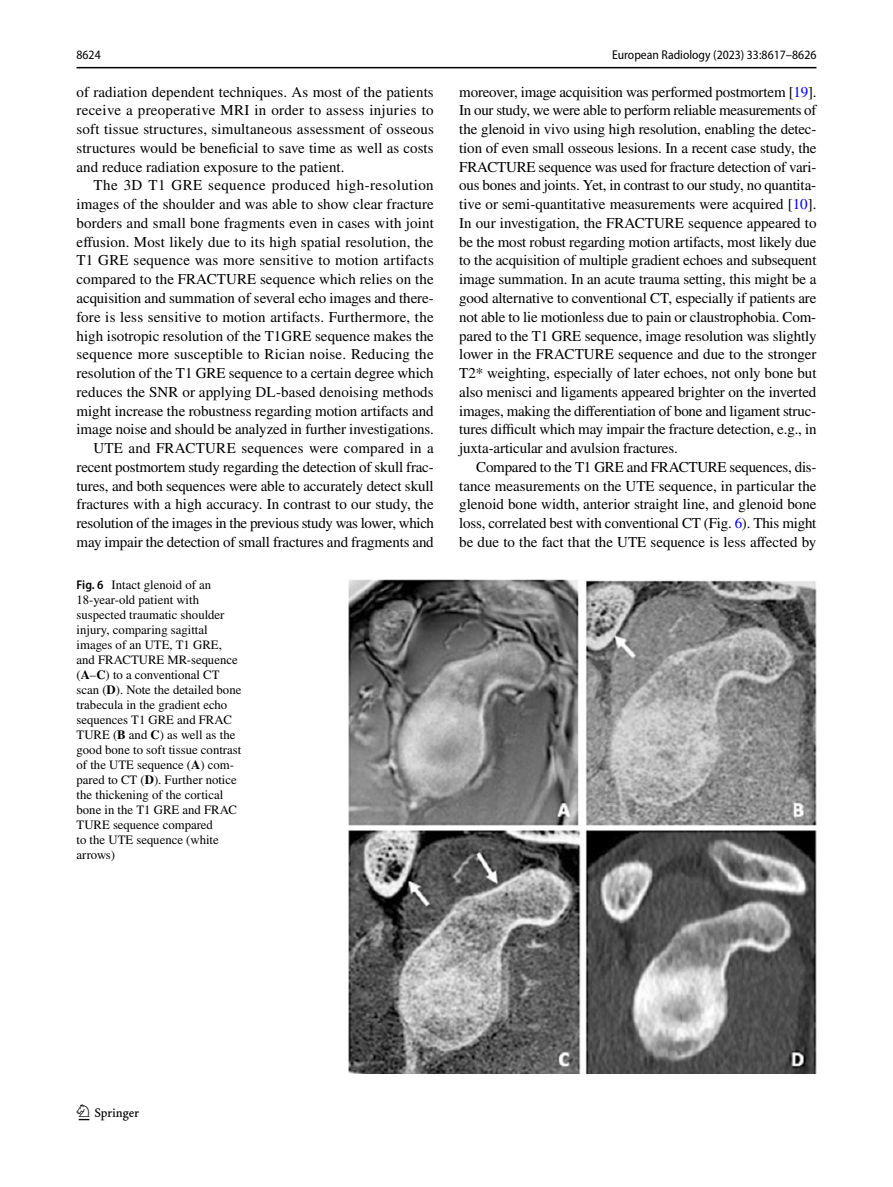
<style>
.page{position:relative;width:893px;height:1187px;background:#fff}
.page>*{position:absolute;margin:0;border:0;box-sizing:border-box;transform-origin:0 0}
.t1{font:22.5px "Springnew Regular 2";color:#000}
.t2{font:15px/18.8px "STIX";color:#000;text-align:justify}
.t3{font:12.75px/15px "STIX";color:#000}
.t4{font:semi-condensed 12.75px "Myriad Pro";color:#000}
.s1{font-family:"Myriad Pro";font-weight:600;font-stretch:semi-condensed}
.s2{font-weight:700}
.s3{color:#00f}
</style>
<div class="page">
<hr style="left:77px;top:67px;width:739px;height:1px;background:#000">
<img style="left:349px;top:579px;width:467px;height:494px">
<p class="t4" style="left:77px;top:48px;width:26px">8624</p>
<p class="t4" style="left:612px;top:48px;width:206px">European Radiology (2023) 33:8617–8626</p>
<p class="t2" style="left:77px;top:83px;width:359px">of radiation dependent techniques. As most of the patients receive a preoperative MRI in order to assess injuries to soft tissue structures, simultaneous assessment of osseous structures would be beneficial to save time as well as costs and reduce radiation exposure to the patient.</p>
<p class="t2" style="left:77px;top:177px;width:359px;text-align:right">The 3D T1 GRE sequence produced high-resolution images of the shoulder and was able to show clear fracture borders and small bone fragments even in cases with joint effusion. Most likely due to its high spatial resolution, the T1 GRE sequence was more sensitive to motion artifacts compared to the FRACTURE sequence which relies on the acquisition and summation of several echo images and there&shy;fore is less sensitive to motion artifacts. Furthermore, the high isotropic resolution of the T1GRE sequence makes the sequence more susceptible to Rician noise. Reducing the resolution of the T1 GRE sequence to a certain degree which reduces the SNR or applying DL-based denoising methods might increase the robustness regarding motion artifacts and image noise and should be analyzed in further investigations.<br>UTE and FRACTURE sequences were compared in a recent postmortem study regarding the detection of skull frac&shy;tures, and both sequences were able to accurately detect skull fractures with a high accuracy. In contrast to our study, the resolution of the images in the previous study was lower, which may impair the detection of small fractures and fragments and</p>
<p class="t3" style="left:77px;top:578px;width:166px"><span class="s1">Fig. 6</span> Intact glenoid of an<br>18-year-old patient with suspected traumatic shoulder injury, comparing sagittal images of an UTE, T1 GRE, and FRACTURE MR-sequence (<span class="s2">A</span>–<span class="s2">C</span>) to a conventional CT scan (<span class="s2">D</span>). Note the detailed bone trabecula in the gradient echo sequences T1 GRE and FRAC<br>TURE (<span class="s2">B</span> and <span class="s2">C</span>) as well as the good bone to soft tissue contrast of the UTE sequence (<span class="s2">A</span>) com&shy;pared to CT (<span class="s2">D</span>). Further notice the thickening of the cortical bone in the T1 GRE and FRAC<br>TURE sequence compared<br>to the UTE sequence (white arrows)</p>
<p class="t2" style="left:459px;top:83px;width:359px">moreover, image acquisition was performed postmortem [<span class="s3">19</span>].<br>In our study, we were able to perform reliable measurements of the glenoid in vivo using high resolution, enabling the detec&shy;tion of even small osseous lesions. In a recent case study, the FRACTURE sequence was used for fracture detection of vari&shy;ous bones and joints. Yet, in contrast to our study, no quantita&shy;tive or semi-quantitative measurements were acquired [<span class="s3">10</span>].<br>In our investigation, the FRACTURE sequence appeared to be the most robust regarding motion artifacts, most likely due to the acquisition of multiple gradient echoes and subsequent image summation. In an acute trauma setting, this might be a good alternative to conventional CT, especially if patients are not able to lie motionless due to pain or claustrophobia. Com&shy;pared to the T1 GRE sequence, image resolution was slightly lower in the FRACTURE sequence and due to the stronger T2* weighting, especially of later echoes, not only bone but also menisci and ligaments appeared brighter on the inverted images, making the differentiation of bone and ligament struc&shy;tures difficult which may impair the fracture detection, e.g., in juxta-articular and avulsion fractures.</p>
<p class="t2" style="left:459px;top:458px;width:359px;text-indent:17px">Compared to the T1 GRE and FRACTURE sequences, dis&shy;tance measurements on the UTE sequence, in particular the glenoid bone width, anterior straight line, and glenoid bone loss, correlated best with conventional CT (Fig. <span class="s3">6</span>). This might be due to the fact that the UTE sequence is less affected by</p>
<h1 class="t1" style="left:79px;top:1104px;width:62px">1 3</h1>
</div>
